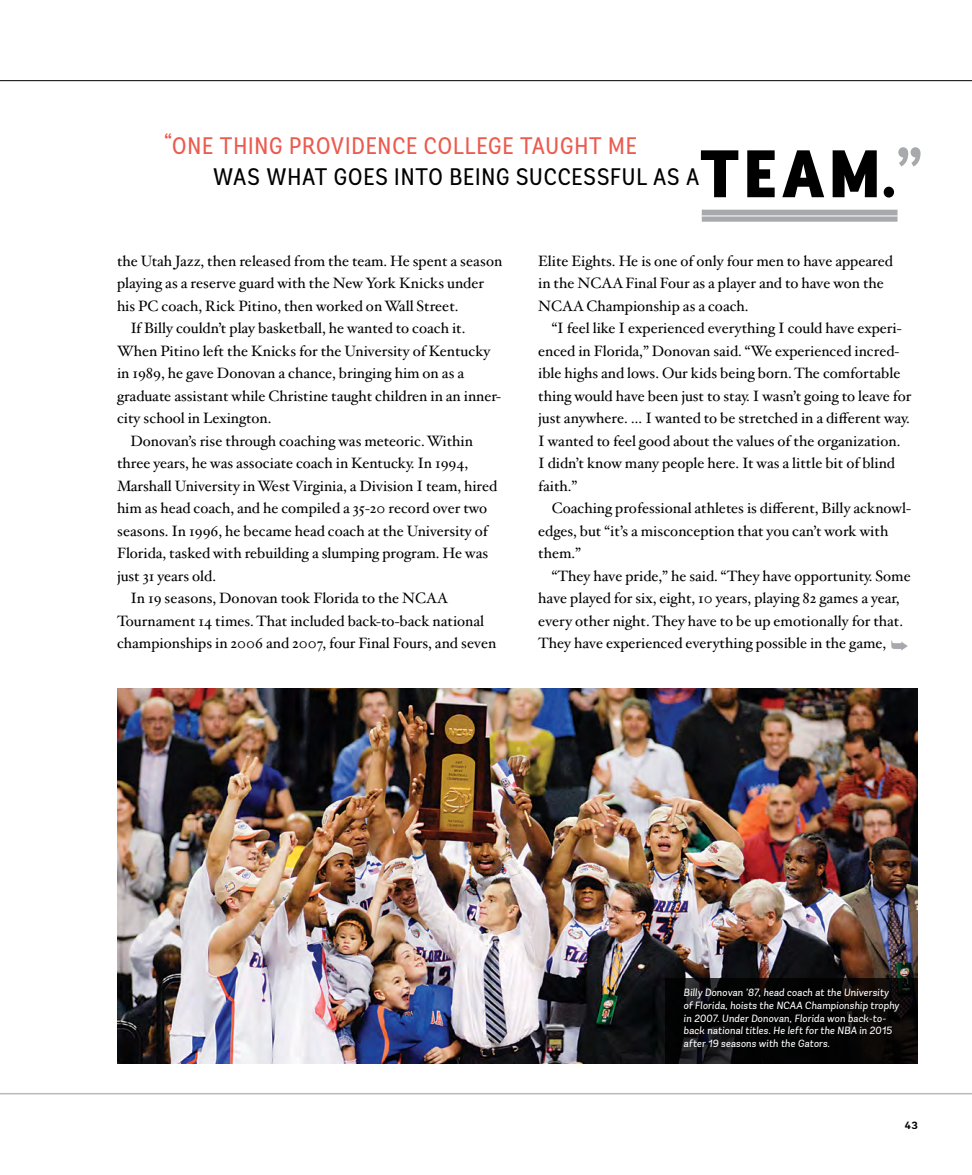
<style>
.page{position:relative;width:972px;height:1175px;background:#fff}
.page>*{position:absolute;margin:0;border:0;box-sizing:border-box;transform-origin:0 0}
.t1{font:900 condensed 66.9px "Andes";color:#000}
._01_Hoefler_body{font:23.85px/31.3px "Andes Condensed";letter-spacing:.035em;color:#eb5b4f}
._01_Hoefler_body-2{font:15px/22.5px "Hoefler Txt";color:#000}
.Andes_captions{font:italic 10.5px/12.8px "Andes";letter-spacing:.01em;color:#fff}
.t2{font:700 10.5px "Andes";color:#000}
.s1{color:#000}
.s2{font-size:57px}
.s3{font-weight:600;font-size:69.6px;color:#a7a9ac}
</style>
<div class="page">
<img style="left:117px;top:688px;width:801px;height:375px">
<hr style="left:0;top:80px;width:972px;height:1px;background:#000">
<hr style="left:0;top:1092px;width:972px;height:2px;background:#b8babc">
<svg style="left:891px;top:640px;width:17px;height:10px"></svg>
<div style="left:702px;top:210px;width:196px;height:12px;background:#a7a9ac"></div>
<hr style="left:702px;top:216px;width:195px;height:1px;background:#fff">
<svg style="left:666px;top:978px;width:252px;height:85px;background:#070707"></svg>
<p class="_01_Hoefler_body" style="left:213px;top:130px;width:488px;text-indent:-49px">“ONE THING PROVIDENCE COLLEGE TAUGHT ME<br><span class="s1">WAS WHAT GOES INTO BEING SUCCESSFUL AS A</span></p>
<p class="t1" style="left:700px;top:130px;width:224px">TEAM<span class="s2">.</span><span class="s3">”</span></p>
<p class="_01_Hoefler_body-2" style="left:117px;top:249px;width:387px">the Utah Jazz, then released from the team. He spent a season playing as a reserve guard with the New York Knicks under his PC coach, Rick Pitino, then worked on Wall Street.</p>
<p class="_01_Hoefler_body-2" style="left:117px;top:316px;width:386px;text-indent:14px">If Billy couldn’t play basketball, he wanted to coach it.<br>When Pitino left the Knicks for the University of Kentucky in 1989, he gave Donovan a chance, bringing him on as a graduate assistant while Christine taught children in an inner&shy;city school in Lexington.</p>
<p class="_01_Hoefler_body-2" style="left:117px;top:429px;width:382px;text-indent:14px">Donovan’s rise through coaching was meteoric. Within three years, he was associate coach in Kentucky. In 1994, Marshall University in West Virginia, a Division I team, hired him as head coach, and he compiled a 35-20 record over two seasons. In 1996, he became head coach at the University of Florida, tasked with rebuilding a slumping program. He was just 31 years old.</p>
<p class="_01_Hoefler_body-2" style="left:117px;top:586px;width:381px;text-indent:14px">In 19 seasons, Donovan took Florida to the NCAA<br>Tournament 14 times. That included back-to-back national championships in 2006 and 2007, four Final Fours, and seven</p>
<p class="_01_Hoefler_body-2" style="left:538px;top:249px;width:356px">Elite Eights. He is one of only four men to have appeared in the NCAA Final Four as a player and to have won the<br>NCAA Championship as a coach.</p>
<p class="_01_Hoefler_body-2" style="left:538px;top:316px;width:375px;text-indent:14px">“I feel like I experienced everything I could have experi&shy;enced in Florida,” Donovan said. “We experienced incred&shy;ible highs and lows. Our kids being born. The comfortable thing would have been just to stay. I wasn’t going to leave for just anywhere. … I wanted to be stretched in a different way.<br>I wanted to feel good about the values of the organization.<br>I didn’t know many people here. It was a little bit of blind faith.”</p>
<p class="_01_Hoefler_body-2" style="left:538px;top:496px;width:374px;text-indent:14px">Coaching professional athletes is different, Billy acknowl&shy;edges, but “it’s a misconception that you can’t work with them.”</p>
<p class="_01_Hoefler_body-2" style="left:538px;top:564px;width:374px;text-indent:14px">“They have pride,” he said. “They have opportunity. Some have played for six, eight, 10 years, playing 82 games a year, every other night. They have to be up emotionally for that.<br>They have experienced everything possible in the game,</p>
<p class="Andes_captions" style="left:684px;top:986px;width:217px">Billy Donovan ’87, head coach at the University of Florida, hoists the NCAA Championship trophy in 2007. Under Donovan, Florida won back-to&shy;back national titles. He left for the NBA in 2015 after 19 seasons with the Gators.</p>
<p class="t2" style="left:905px;top:1118px;width:15px">43</p>
</div>
